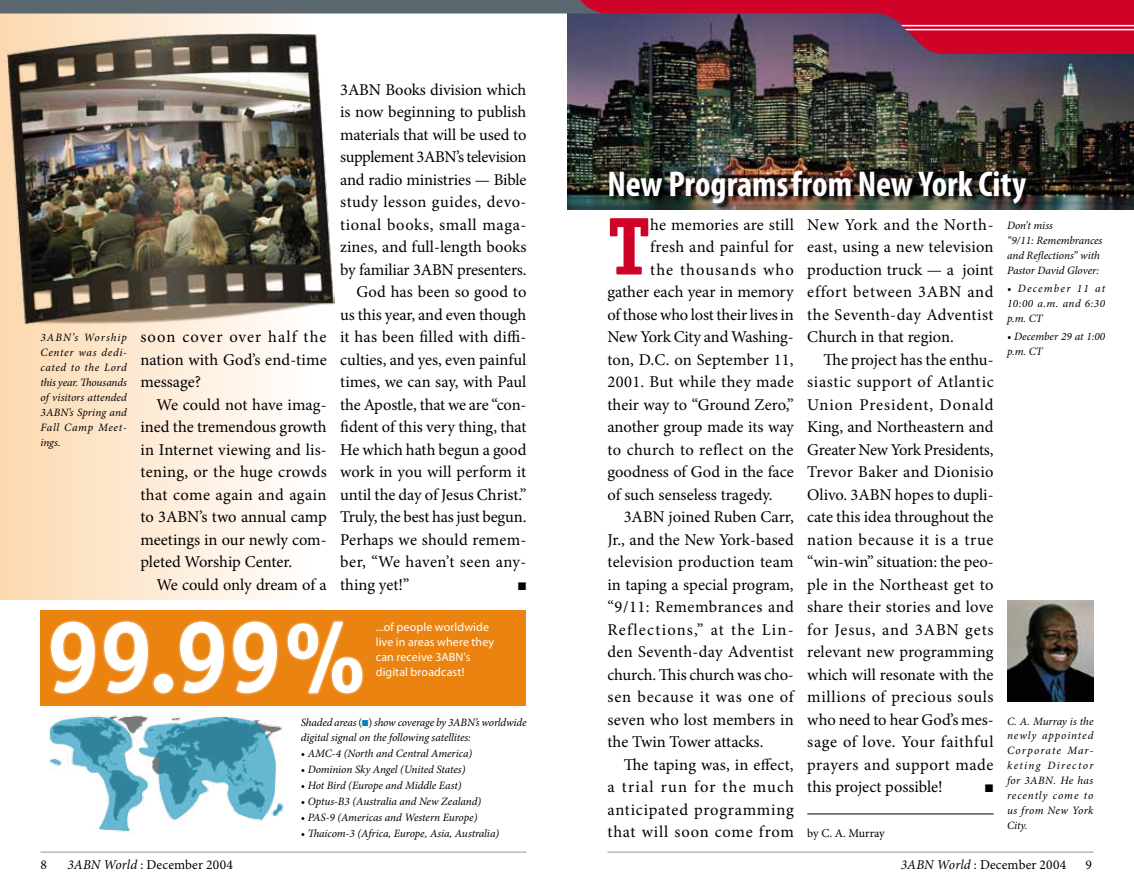
<style>
.page{position:relative;width:1134px;height:891px;background:#fff}
.page>*{position:absolute;margin:0;border:0;box-sizing:border-box;transform-origin:0 0}
.t1{font:700 102px "Officina Serif";color:#fff}
.t2{font:700 82.2px "Officina Serif";color:#cf0227}
.t3{font:700 condensed 36px "Myriad Pro";letter-spacing:-.005em;color:#fff}
.t4{font:16.5px/22.5px "Minion Pro";letter-spacing:.005em;color:#000;text-align:justify}
.t5{font:16.5px "Minion Pro";letter-spacing:.045em;color:#000}
.t6{font:16.5px "Minion Pro";letter-spacing:.03em;color:#000}
.t7{font:16.5px "Minion Pro";letter-spacing:-.015em;color:#000}
.t8{font:16.5px "Minion Pro";letter-spacing:.07em;color:#000}
.t9{font:16.5px "Minion Pro";letter-spacing:-.025em;color:#000}
.t10{font:16.5px "Minion Pro";letter-spacing:.035em;color:#000}
.t11{font:16.5px "Minion Pro";letter-spacing:.025em;color:#000}
.t12{font:16.5px "Minion Pro";letter-spacing:.06em;color:#000}
.t13{font:13.5px "Minion Pro";letter-spacing:.01em;color:#000}
.t14{font:12px/15px "Myriad";letter-spacing:.01em;color:#fff}
.t15{font:12px "Minion Pro";letter-spacing:-.01em;color:#000}
.t16{font:italic 11.25px/15px "Minion Pro";letter-spacing:-.005em;color:#000;text-align:justify}
.t17{font:10.5px "Monotype Sorts";color:#000}
.s1{font-style:normal}
.s2{font-family:"Monotype Sorts";font-style:normal;font-size:8.25px;color:#0088b4}
.s3{font-style:italic}
</style>
<div class="page">
<div style="left:0;top:0;width:327px;height:599px;background:linear-gradient(to right,#fcd9af,#fff)"></div>
<img style="left:567px;top:54px;width:567px;height:155px">
<svg style="left:0;top:0;width:566px;height:54px"></svg>
<img style="left:1007px;top:600px;width:87px;height:102px">
<hr style="left:807px;top:814px;width:187px;height:1px;background:#000">
<svg style="left:566px;top:0;width:568px;height:54px"></svg>
<hr style="left:580px;top:25px;width:554px;height:1px;background:#fff">
<hr style="left:580px;top:29px;width:554px;height:1px;background:#fff">
<div style="left:611px;top:171px;width:423px;height:40px;background:#000;opacity:.91"></div>
<div style="left:40px;top:610px;width:486px;height:96px;background:#eb8311"></div>
<svg style="left:49px;top:620px;width:101px;height:75px"></svg>
<div style="left:152px;top:672px;width:23px;height:23px;border:3px solid #f09d41;border-radius:50%"></div>
<svg style="left:178px;top:620px;width:186px;height:75px"></svg>
<img style="left:49px;top:714px;width:235px;height:118px">
<img style="left:8px;top:33px;width:327px;height:291px">
<hr style="left:40px;top:852px;width:486px;height:1px;background:#959595">
<hr style="left:608px;top:852px;width:486px;height:1px;background:#959595">
<p class="t16" style="left:41px;top:330px;width:88px">3ABN’s Worship Center was dedi&shy;cated to the Lord this year. Thousands of visitors attended 3ABN’s Spring and Fall Camp Meet&shy;ings.</p>
<p class="t4" style="left:140px;top:326px;width:188px">soon cover over half the nation with God’s end-time message?</p>
<p class="t4" style="left:140px;top:393px;width:188px;text-indent:16px">We could not have imag&shy;ined the tremendous growth in Internet viewing and lis&shy;tening, or the huge crowds that come again and again to 3ABN’s two annual camp meetings in our newly com&shy;pleted Worship Center.</p>
<p class="t7" style="left:157px;top:573px;width:172px">We could only dream of a</p>
<p class="t4" style="left:340px;top:78px;width:188px">3ABN Books division which</p>
<p class="t4" style="left:340px;top:101px;width:188px">is now beginning to publish</p>
<p class="t4" style="left:340px;top:123px;width:188px">materials that will be used to</p>
<p class="t9" style="left:340px;top:146px;width:188px">supplement 3ABN’s television</p>
<p class="t4" style="left:340px;top:168px;width:188px">and radio ministries — Bible</p>
<p class="t6" style="left:340px;top:191px;width:188px">study lesson guides, devo-</p>
<p class="t10" style="left:340px;top:213px;width:188px">tional books, small maga-</p>
<p class="t4" style="left:340px;top:236px;width:188px">zines, and full-length books</p>
<p class="t4" style="left:340px;top:258px;width:188px">by familiar 3ABN presenters.</p>
<p class="t4" style="left:356px;top:281px;width:172px">God has been so good to</p>
<p class="t4" style="left:340px;top:303px;width:188px">us this year, and even though</p>
<p class="t4" style="left:340px;top:326px;width:188px">it has been filled with diffi-</p>
<p class="t4" style="left:340px;top:348px;width:188px">culties, and yes, even painful</p>
<p class="t4" style="left:340px;top:371px;width:188px">times, we can say, with Paul</p>
<p class="t4" style="left:340px;top:393px;width:188px">the Apostle, that we are “con-</p>
<p class="t4" style="left:340px;top:416px;width:188px">fident of this very thing, that</p>
<p class="t4" style="left:340px;top:438px;width:188px">He which hath begun a good</p>
<p class="t4" style="left:340px;top:461px;width:188px">work in you will perform it</p>
<p class="t4" style="left:340px;top:483px;width:188px">until the day of Jesus Christ.”</p>
<p class="t4" style="left:340px;top:506px;width:188px">Truly, the best has just begun.</p>
<p class="t4" style="left:340px;top:528px;width:188px">Perhaps we should remem-</p>
<p class="t11" style="left:340px;top:551px;width:188px">ber, “We haven’t seen any-</p>
<p class="t4" style="left:340px;top:573px;width:71px">thing yet!”</p>
<p class="t17" style="left:518px;top:581px;width:9px">N</p>
<h1 class="t1" style="left:45px;top:593px;width:324px">99.99%</h1>
<p class="t14" style="left:376px;top:620px;width:120px">...of people worldwide live in areas where they can receive 3ABN’s digital broadcast!</p>
<p class="t16" style="left:301px;top:714px;width:227px">Shaded areas <span class="s1">(</span><span class="s2">N</span><span class="s1">)</span> show coverage by 3ABN’s worldwide digital signal on the following satellites:</p>
<p class="t16" style="left:301px;top:746px;width:173px">• AMC-4 (North and Central America)</p>
<p class="t16" style="left:301px;top:762px;width:166px">• Dominion Sky Angel (United States)</p>
<p class="t16" style="left:301px;top:778px;width:162px">• Hot Bird (Europe and Middle East)</p>
<p class="t16" style="left:301px;top:794px;width:182px">• Optus-B3 (Australia and New Zealand)</p>
<p class="t16" style="left:301px;top:810px;width:178px">• PAS-9 (Americas and Western Europe)</p>
<p class="t16" style="left:301px;top:826px;width:200px">• Thaicom-3 (Africa, Europe, Asia, Australia)</p>
<h3 class="t3" style="left:608px;top:161px;width:420px">New Programs from New York City</h3>
<h2 class="t2" style="left:608px;top:195px;width:44px">T</h2>
<p class="t4" style="left:650px;top:213px;width:145px">he memories are still</p>
<p class="t4" style="left:650px;top:236px;width:145px">fresh and painful for</p>
<p class="t12" style="left:650px;top:258px;width:145px">the thousands who</p>
<p class="t4" style="left:608px;top:281px;width:188px">gather each year in memory</p>
<p class="t4" style="left:608px;top:303px;width:188px">of those who lost their lives in</p>
<p class="t4" style="left:608px;top:326px;width:188px">New York City and Washing-</p>
<p class="t4" style="left:608px;top:348px;width:188px">ton, D.C. on September 11,</p>
<p class="t4" style="left:608px;top:371px;width:188px">2001. But while they made</p>
<p class="t4" style="left:608px;top:393px;width:188px">their way to “Ground Zero,”</p>
<p class="t4" style="left:608px;top:416px;width:188px">another group made its way</p>
<p class="t4" style="left:608px;top:438px;width:188px">to church to reflect on the</p>
<p class="t4" style="left:608px;top:461px;width:188px">goodness of God in the face</p>
<p class="t4" style="left:608px;top:483px;width:167px">of such senseless tragedy.</p>
<p class="t4" style="left:624px;top:506px;width:172px">3ABN joined Ruben Carr,</p>
<p class="t4" style="left:608px;top:528px;width:188px">Jr., and the New York-based</p>
<p class="t4" style="left:608px;top:551px;width:188px">television production team</p>
<p class="t4" style="left:608px;top:573px;width:188px">in taping a special program,</p>
<p class="t6" style="left:608px;top:596px;width:188px">“9/11: Remembrances and</p>
<p class="t8" style="left:608px;top:618px;width:188px">Reflections,” at the Lin-</p>
<p class="t4" style="left:608px;top:641px;width:188px">den Seventh-day Adventist</p>
<p class="t7" style="left:608px;top:663px;width:188px">church. This church was cho-</p>
<p class="t5" style="left:608px;top:686px;width:188px">sen because it was one of</p>
<p class="t4" style="left:608px;top:708px;width:188px">seven who lost members in</p>
<p class="t4" style="left:608px;top:731px;width:157px">the Twin Tower attacks.</p>
<p class="t4" style="left:624px;top:753px;width:171px">The taping was, in effect,</p>
<p class="t8" style="left:608px;top:776px;width:188px">a trial run for the much</p>
<p class="t5" style="left:608px;top:798px;width:188px">anticipated programming</p>
<p class="t5" style="left:608px;top:821px;width:188px">that will soon come from</p>
<p class="t4" style="left:807px;top:213px;width:188px">New York and the North&shy;east, using a new television production truck — a joint effort between 3ABN and the Seventh-day Adventist Church in that region.</p>
<p class="t4" style="left:807px;top:348px;width:188px;text-indent:16px">The project has the enthu&shy;siastic support of Atlantic Union President, Donald King, and Northeastern and Greater New York Presidents, Trevor Baker and Dionisio Olivo. 3ABN hopes to dupli&shy;cate this idea throughout the nation because it is a true “win-win” situation: the peo&shy;ple in the Northeast get to share their stories and love for Jesus, and 3ABN gets relevant new programming which will resonate with the millions of precious souls who need to hear God’s mes&shy;sage of love. Your faithful prayers and support made this project possible!</p>
<p class="t17" style="left:985px;top:784px;width:9px">N</p>
<p class="t15" style="left:807px;top:825px;width:79px">by C. A. Murray</p>
<p class="t16" style="left:1007px;top:218px;width:97px;text-align:left">Don’t miss<br>“9/11: Remembrances and Reflections” with<br>Pastor David Glover:</p>
<p class="t16" style="left:1007px;top:281px;width:100px">• December 11 at 10:00 a.m. and 6:30 p.m. CT</p>
<p class="t16" style="left:1007px;top:329px;width:100px">• December 29 at 1:00 p.m. CT</p>
<p class="t16" style="left:1007px;top:713px;width:88px">C. A. Murray is the newly appointed Corporate Mar&shy;keting Director for 3ABN. He has recently come to us from New York City.</p>
<p class="t13" style="left:40px;top:855px;width:8px">8</p>
<p class="t13" style="left:68px;top:855px;width:167px"><span class="s3">3ABN World</span> : December 2004</p>
<p class="t13" style="left:901px;top:855px;width:167px"><span class="s3">3ABN World</span> : December 2004</p>
<p class="t13" style="left:1086px;top:855px;width:8px">9</p>
</div>
